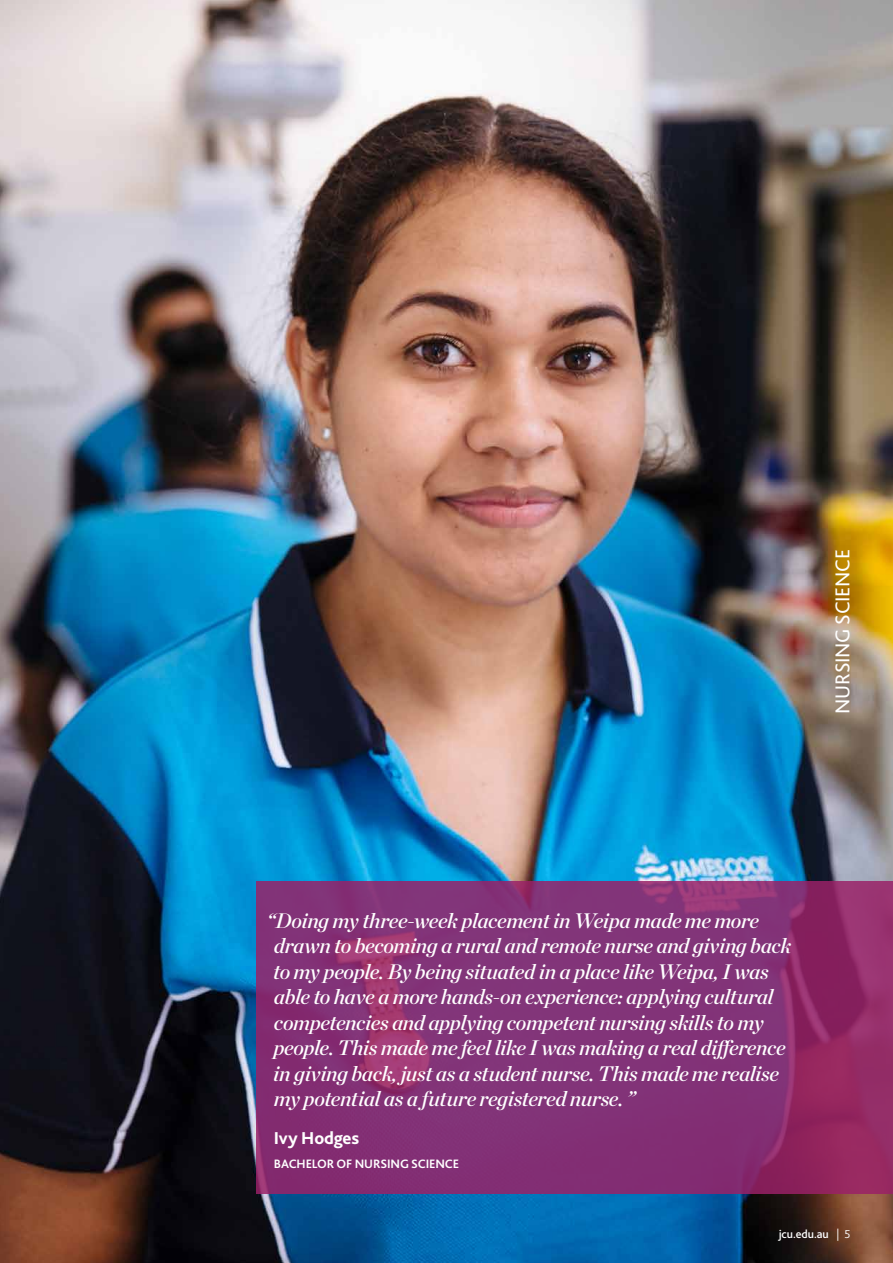
<style>
.page{position:relative;width:893px;height:1263px;background:#fff}
.page>*{position:absolute;margin:0;border:0;box-sizing:border-box;transform-origin:0 0}
.t1{font:italic 21px/25.5px "Chronicle Display Semi";letter-spacing:-.02em;color:#fff}
.t2{font:21px "Bliss 2";letter-spacing:-.01em;color:#fff}
.t3{font:800 18px "Bliss 2";letter-spacing:-.01em;color:#fff}
.t4{font:700 12.75px "Bliss 2";letter-spacing:-.01em;color:#fff}
.t5{font:500 12px "Bliss 2";letter-spacing:-.005em;color:#fff}
.s1{font-weight:300}
</style>
<div class="page">
<img style="left:0;top:0;width:893px;height:1263px">
<svg style="left:256px;top:881px;width:637px;height:312px;fill:#823277"></svg>
<p class="t2" style="left:830px;top:714px;width:166px;rotate:-90deg">NURSING SCIENCE</p>
<p class="t1" style="left:273px;top:906px;width:519px;text-indent:-6px">“Doing my three-week placement in Weipa made me more drawn to becoming a rural and remote nurse and giving back to my people. By being situated in a place like Weipa, I was able to have a more hands-on experience: applying cultural competencies and applying competent nursing skills to my people. This made me feel like I was making a real difference in giving back, just as a student nurse. This made me realise my potential as a future registered nurse. ”</p>
<p class="t3" style="left:274px;top:1127px;width:87px">Ivy Hodges</p>
<p class="t4" style="left:274px;top:1155px;width:187px">BACHELOR OF NURSING SCIENCE</p>
<p class="t5" style="left:779px;top:1227px;width:73px">jcu.edu.au <span class="s1">| 5</span></p>
</div>
